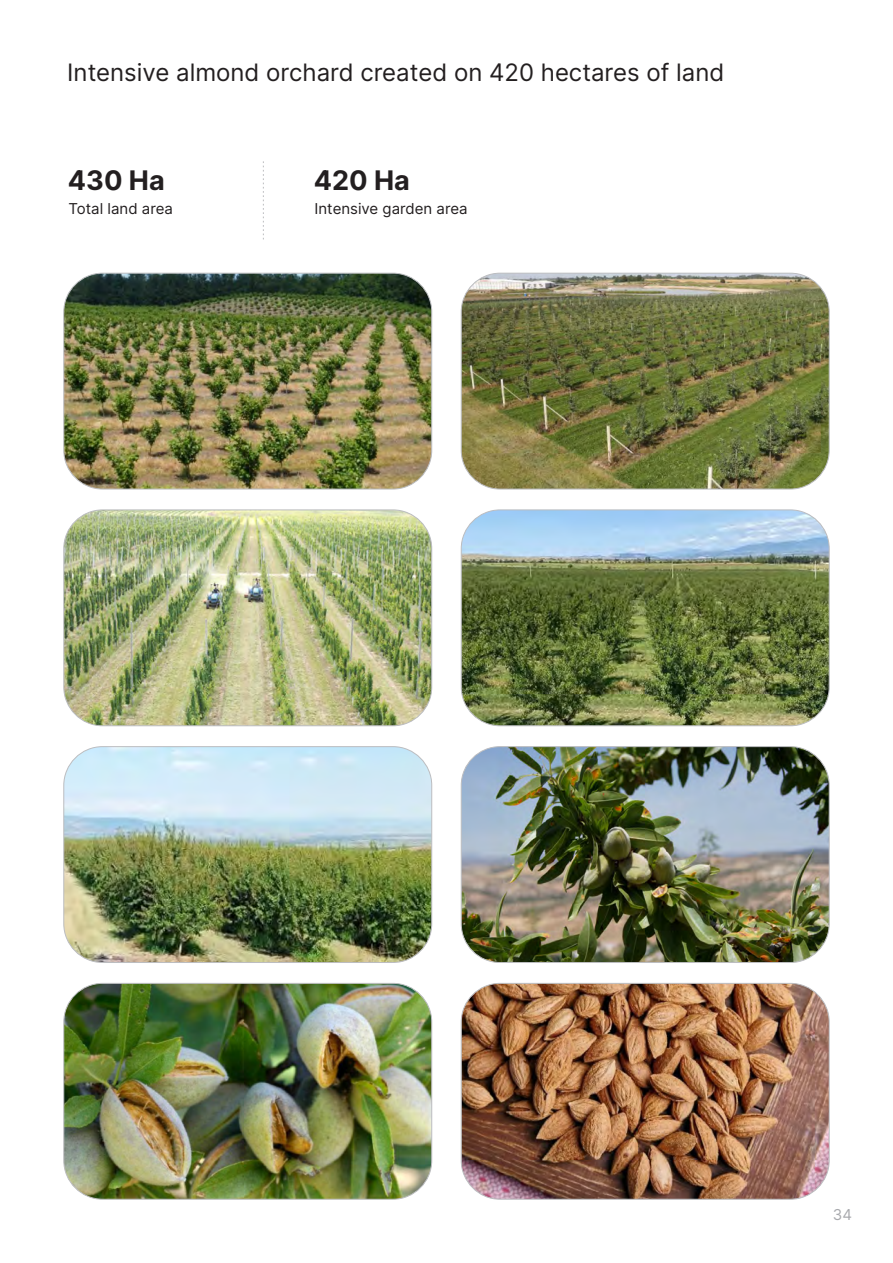
<style>
.page{position:relative;width:893px;height:1263px;background:#fff}
.page>*{position:absolute;margin:0;border:0;box-sizing:border-box;transform-origin:0 0}
.t1{font:700 27px "Inter";color:#231f20}
.t2{font:24px "Inter";color:#231f20}
.t3{font:15px "Inter";color:#231f20}
.t4{font:15px "Inter";color:#a8a9ad}
</style>
<div class="page">
<svg style="left:263px;top:161px;width:1px;height:79px"></svg>
<img style="left:65px;top:273px;width:367px;height:216px">
<div style="left:63px;top:273px;width:369px;height:216px;border:1px solid #bcbdc0;border-radius:39px"></div>
<img style="left:461px;top:273px;width:367px;height:216px">
<div style="left:461px;top:273px;width:369px;height:216px;border:1px solid #bcbdc0;border-radius:39px"></div>
<img style="left:65px;top:511px;width:367px;height:215px">
<div style="left:63px;top:509px;width:369px;height:217px;border:1px solid #bcbdc0;border-radius:39px"></div>
<img style="left:461px;top:510px;width:368px;height:216px;border-radius:39px">
<div style="left:461px;top:509px;width:369px;height:217px;border:1px solid #bcbdc0;border-radius:39px"></div>
<img style="left:64px;top:747px;width:368px;height:214px;border-radius:39px">
<div style="left:63px;top:746px;width:369px;height:217px;border:1px solid #bcbdc0;border-radius:39px"></div>
<img style="left:461px;top:747px;width:368px;height:215px;border-radius:39px">
<div style="left:461px;top:746px;width:369px;height:217px;border:1px solid #bcbdc0;border-radius:39px"></div>
<img style="left:461px;top:983px;width:367px;height:215px">
<div style="left:461px;top:983px;width:369px;height:217px;border:1px solid #bcbdc0;border-radius:39px"></div>
<img style="left:65px;top:983px;width:367px;height:215px">
<div style="left:63px;top:983px;width:369px;height:217px;border:1px solid #bcbdc0;border-radius:39px"></div>
<p class="t2" style="left:67px;top:58px;width:659px">Intensive almond orchard created on 420 hectares of land</p>
<p class="t1" style="left:68px;top:163px;width:98px">430 Hа</p>
<p class="t3" style="left:68px;top:200px;width:106px">Total land area</p>
<p class="t1" style="left:314px;top:163px;width:97px">420 Hа</p>
<p class="t3" style="left:315px;top:200px;width:154px">Intensive garden area</p>
<p class="t4" style="left:833px;top:1205px;width:21px">34</p>
</div>
